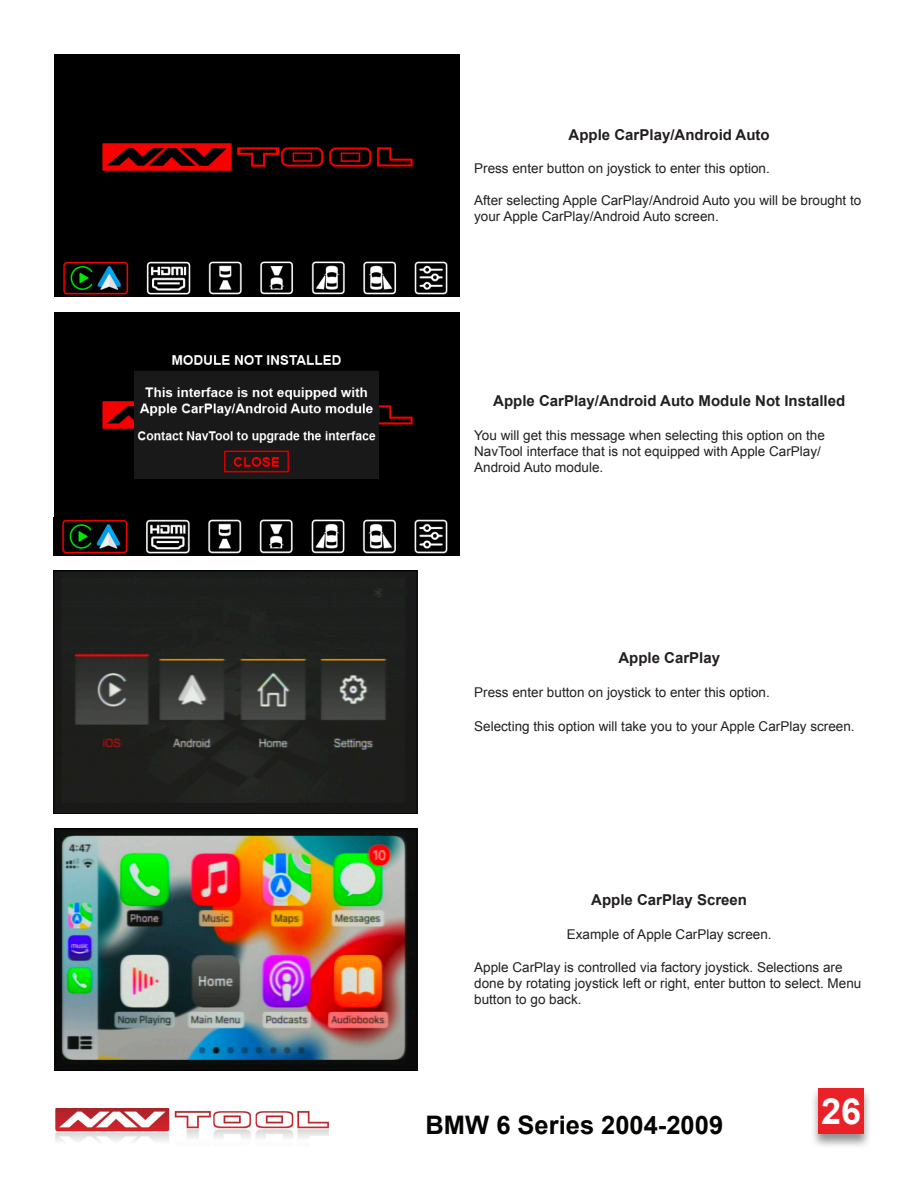
<style>
.page{position:relative;width:918px;height:1188px;background:#fff}
.page>*{position:absolute;margin:0;border:0;box-sizing:border-box;transform-origin:0 0}
.t1{font:700 36px "Arial";color:#fff}
.t2{font:700 25.5px "Arial";color:#040503}
.t3{font:700 15px "Arial";color:#231f20}
.Text{font:13.5px/16.2px "Arial";color:#231f20}
</style>
<div class="page">
<img style="left:55px;top:1108px;width:275px;height:34px">
<div style="left:810px;top:1087px;width:62px;height:62px;background:#231f20;opacity:.5"></div>
<div style="left:818px;top:1088px;width:46px;height:46px;background:#ea2127"></div>
<img style="left:54px;top:54px;width:405px;height:243px">
<img style="left:54px;top:312px;width:405px;height:243px">
<img style="left:135px;top:350px;width:243px;height:129px">
<img style="left:54px;top:570px;width:363px;height:243px">
<img style="left:54px;top:828px;width:363px;height:243px">
<p class="t3" style="left:569px;top:125px;width:203px">Apple CarPlay/Android Auto</p>
<p class="Text" style="left:474px;top:160px;width:297px">Press enter button on joystick to enter this option.</p>
<p class="Text" style="left:474px;top:193px;width:389px">After selecting Apple CarPlay/Android Auto you will be brought to your Apple CarPlay/Android Auto screen.</p>
<p class="t3" style="left:493px;top:391px;width:353px">Apple CarPlay/Android Auto Module Not Installed</p>
<p class="Text" style="left:474px;top:427px;width:352px">You will get this message when selecting this option on the<br>NavTool interface that is not equipped with Apple CarPlay/</p>
<p class="Text" style="left:474px;top:460px;width:131px">Android Auto module.</p>
<p class="t3" style="left:618px;top:648px;width:103px">Apple CarPlay</p>
<p class="Text" style="left:474px;top:684px;width:297px">Press enter button on joystick to enter this option.</p>
<p class="Text" style="left:474px;top:719px;width:382px">Selecting this option will take you to your Apple CarPlay screen.</p>
<p class="t3" style="left:591px;top:890px;width:157px">Apple CarPlay Screen</p>
<p class="Text" style="left:567px;top:927px;width:206px">Example of Apple CarPlay screen.</p>
<p class="Text" style="left:474px;top:959px;width:389px">Apple CarPlay is controlled via factory joystick. Selections are done by rotating joystick left or right, enter button to select. Menu button to go back.</p>
<h2 class="t2" style="left:426px;top:1108px;width:299px">BMW 6 Series 2004-2009</h2>
<h1 class="t1" style="left:821px;top:1088px;width:42px">26</h1>
</div>
